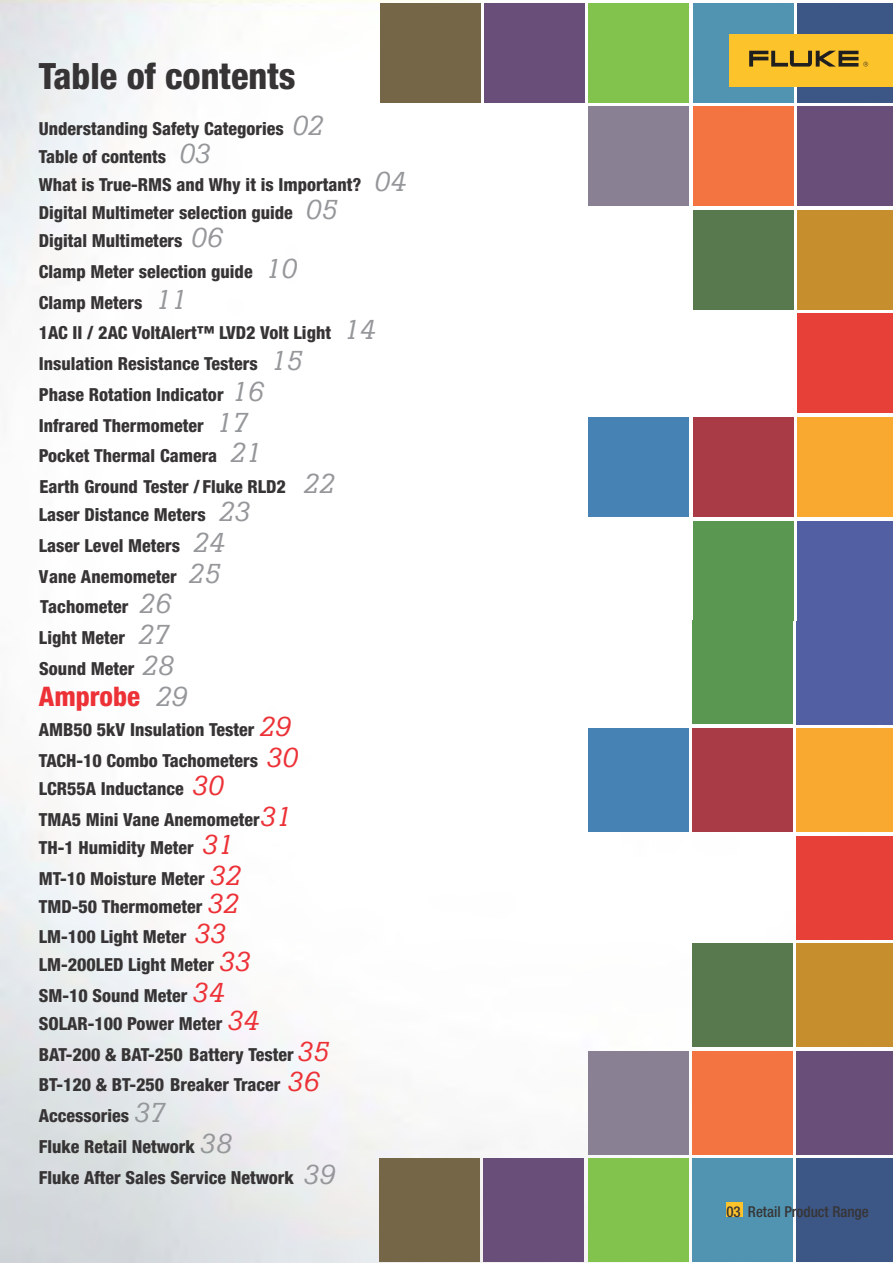
<style>
.page{position:relative;width:893px;height:1263px;background:#fff}
.page>*{position:absolute;margin:0;border:0;box-sizing:border-box;transform-origin:0 0}
.t1{font:800 condensed 36.3px "Helvetica Neue LT Pro";color:#373435}
.t2{font:800 condensed 27px "Helvetica Neue LT Pro";color:#ec3137}
.t3{font:800 condensed 18px/30.8px "Helvetica Neue LT Pro";color:#373435}
.t4{font:500 condensed 15px "Helvetica Neue LT Pro";color:#373435}
.s1{font-family:"Boton Pro";font-weight:400;font-style:italic;font-stretch:normal;font-size:27px;color:#95979a}
.s2{font-family:"Boton Pro";font-weight:400;font-style:italic;font-stretch:normal;color:#95979a}
.s3{font-family:"Boton Pro";font-weight:400;font-style:italic;font-stretch:normal;font-size:27px;color:#ec3137}
</style>
<div class="page">
<img style="left:0;top:0;width:893px;height:1263px">
<div style="left:797px;top:106px;width:96px;height:100px;background:#684e79"></div>
<div style="left:797px;top:3px;width:96px;height:100px;background:#3c5685"></div>
<div style="left:589px;top:106px;width:100px;height:100px;background:#8a8093"></div>
<div style="left:589px;top:3px;width:100px;height:100px;background:#81c34d"></div>
<div style="left:485px;top:3px;width:100px;height:100px;background:#684e79"></div>
<div style="left:380px;top:3px;width:101px;height:100px;background:#746647"></div>
<div style="left:694px;top:106px;width:100px;height:100px;background:#f37440"></div>
<div style="left:693px;top:3px;width:100px;height:100px;background:#5094b1"></div>
<div style="left:797px;top:210px;width:96px;height:100px;background:#c68e2c"></div>
<div style="left:694px;top:210px;width:100px;height:100px;background:#58794d"></div>
<div style="left:797px;top:314px;width:96px;height:99px;background:#e74038"></div>
<div style="left:589px;top:417px;width:100px;height:100px;background:#4682b3"></div>
<div style="left:797px;top:521px;width:96px;height:99px;background:#525fa3"></div>
<div style="left:694px;top:521px;width:100px;height:100px;background:#5a9750"></div>
<div style="left:797px;top:417px;width:96px;height:100px;background:#f9a830"></div>
<div style="left:694px;top:417px;width:100px;height:100px;background:#a93b46"></div>
<div style="left:729px;top:34px;width:164px;height:53px;background:#fdc32b"></div>
<svg style="left:749px;top:51px;width:119px;height:16px"></svg>
<div style="left:796px;top:1051px;width:97px;height:103px;background:#684e79"></div>
<div style="left:796px;top:1158px;width:97px;height:104px;background:#3c5685"></div>
<div style="left:588px;top:1051px;width:100px;height:103px;background:#8a8093"></div>
<div style="left:588px;top:1158px;width:100px;height:104px;background:#81c34d"></div>
<div style="left:484px;top:1158px;width:100px;height:104px;background:#684e79"></div>
<div style="left:379px;top:1158px;width:101px;height:104px;background:#746647"></div>
<div style="left:693px;top:1051px;width:100px;height:103px;background:#f37440"></div>
<div style="left:692px;top:1158px;width:100px;height:104px;background:#5094b1"></div>
<div style="left:796px;top:943px;width:97px;height:104px;background:#c68e2c"></div>
<div style="left:693px;top:943px;width:100px;height:104px;background:#58794d"></div>
<div style="left:796px;top:836px;width:97px;height:103px;background:#e74038"></div>
<div style="left:588px;top:728px;width:100px;height:104px;background:#4682b3"></div>
<div style="left:796px;top:621px;width:97px;height:103px;background:#525fa3"></div>
<div style="left:693px;top:621px;width:100px;height:103px;background:#5a9750"></div>
<div style="left:796px;top:728px;width:97px;height:104px;background:#f9a830"></div>
<div style="left:693px;top:728px;width:100px;height:104px;background:#a93b46"></div>
<div style="left:726px;top:1202px;width:16px;height:15px;background:#fdc32b"></div>
<h1 class="t1" style="left:39px;top:63px;width:258px">Table of contents</h1>
<p class="t3" style="left:39px;top:117px;width:368px;line-height:27.9px">Understanding Safety Categories <span class="s1">02<br></span>Table of contents <span class="s1">03<br></span>What is True-RMS and Why it is Important? <span class="s1">04<br></span>Digital Multimeter selection guide <span class="s1">05<br></span>Digital Multimeters <span class="s1">06</span></p>
<p class="t3" style="left:39px;top:259px;width:338px">Clamp Meter selection guide <span class="s1">10<br></span>Clamp Meters <span class="s1">11<br></span>1AC II / 2AC VoltAlert™ LVD2 Volt Light <span class="s1">14<br></span>Insulation Resistance Testers <span class="s1">15<br></span>Phase Rotation Indicator <span class="s1">16<br></span>Infrared Thermometer <span class="s1">17<br></span>Pocket Thermal Camera <span class="s1">21<br></span>Earth Ground Tester / Fluke RLD2 <span class="s1">22</span></p>
<p class="t3" style="left:39px;top:502px;width:213px">Laser Distance Meters <span class="s1">23<br></span>Laser Level Meters <span class="s1">24<br></span>Vane Anemometer <span class="s1">25<br></span>Tachometer <span class="s1">26<br></span>Light Meter <span class="s1">27<br></span>Sound Meter <span class="s1">28</span></p>
<h2 class="t2" style="left:39px;top:686px;width:150px">Amprobe <span class="s2">29</span></h2>
<p class="t3" style="left:39px;top:717px;width:260px">AMB50 5kV Insulation Tester <span class="s3">29<br></span>TACH-10 Combo Tachometers <span class="s3">30</span></p>
<p class="t3" style="left:39px;top:776px;width:254px">LCR55A Inductance <span class="s3">30<br></span>TMA5 Mini Vane Anemometer<span class="s3">31</span></p>
<p class="t3" style="left:39px;top:834px;width:203px">TH-1 Humidity Meter <span class="s3">31<br></span>MT-10 Moisture Meter <span class="s3">32</span></p>
<p class="t3" style="left:39px;top:893px;width:201px">TMD-50 Thermometer <span class="s3">32<br></span>LM-100 Light Meter <span class="s3">33</span></p>
<p class="t3" style="left:39px;top:952px;width:213px">LM-200LED Light Meter <span class="s3">33<br></span>SM-10 Sound Meter <span class="s3">34</span></p>
<p class="t3" style="left:39px;top:1011px;width:297px">SOLAR-100 Power Meter <span class="s3">34<br></span>BAT-200 &amp; BAT-250 Battery Tester <span class="s3">35<br></span>BT-120 &amp; BT-250 Breaker Tracer <span class="s3">36<br></span>Accessories <span class="s1">37<br></span>Fluke Retail Network <span class="s1">38<br></span>Fluke After Sales Service Network <span class="s1">39</span></p>
<p class="t4" style="left:726px;top:1206px;width:144px">03 Retail Product Range</p>
</div>
